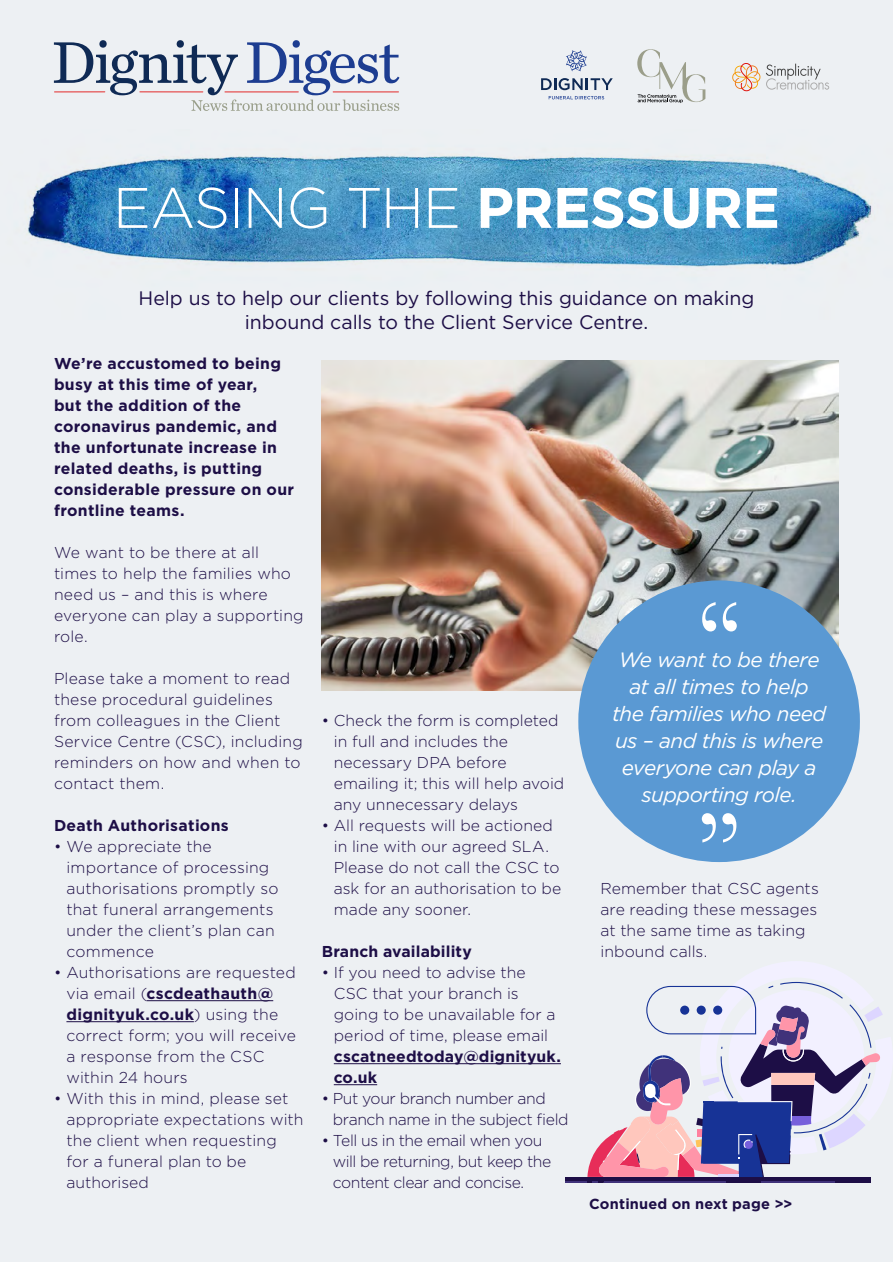
<style>
.page{position:relative;width:893px;height:1263px;background:#fff}
.page>*{position:absolute;margin:0;border:0;box-sizing:border-box;transform-origin:0 0}
.t1{font:300 57px "Gotham";letter-spacing:-.025em;color:#fff}
.t2{font:italic 20.7px/27px "Gotham";letter-spacing:-.025em;color:#fff;text-align:center}
.t3{font:19.5px/24px "Gotham";letter-spacing:-.005em;color:#1d0e46;text-align:center}
.t4{font:300 15.75px/21px "Gotham";letter-spacing:.005em;color:#1d0e46}
.t5{font:700 15.75px/21px "Gotham";letter-spacing:.02em;color:#1d0e46}
.t6{font:300 15.75px/21px "Gotham";letter-spacing:-.03em;color:#1d0e46}
.t7{font:300 15.75px/21px "Gotham";letter-spacing:-.025em;color:#1d0e46}
.t8{font:700 14.55px "Gotham";letter-spacing:.015em;color:#1d0e46}
.s1{font-weight:700}
</style>
<div class="page">
<div style="left:0;top:0;width:893px;height:1262px;background:#edf0f3"></div>
<svg style="left:54px;top:40px;width:345px;height:71px"></svg>
<svg style="left:566px;top:50px;width:21px;height:21px"></svg>
<svg style="left:541px;top:78px;width:72px;height:12px"></svg>
<svg style="left:549px;top:96px;width:55px;height:3px"></svg>
<svg style="left:637px;top:49px;width:68px;height:54px"></svg>
<svg style="left:766px;top:64px;width:63px;height:26px"></svg>
<svg style="left:732px;top:63px;width:28px;height:28px"></svg>
<hr style="left:147px;top:1000px;width:126px;height:1px;background:#1d0e46">
<hr style="left:66px;top:1021px;width:128px;height:1px;background:#1d0e46">
<hr style="left:334px;top:1063px;width:227px;height:1px;background:#1d0e46">
<hr style="left:334px;top:1084px;width:43px;height:1px;background:#1d0e46">
<img style="left:322px;top:360px;width:517px;height:330px">
<img style="left:28px;top:155px;width:844px;height:113px">
<div style="left:578px;top:580px;width:282px;height:282px;background:#5a99d3;border-radius:50%"></div>
<svg style="left:702px;top:602px;width:35px;height:29px"></svg>
<svg style="left:702px;top:813px;width:34px;height:29px"></svg>
<svg style="left:566px;top:961px;width:327px;height:222px"></svg>
<h1 class="t1" style="left:113px;top:172px;width:669px">EASING THE <span class="s1">PRESSURE</span></h1>
<p class="t3" style="left:138px;top:286px;width:617px">Help us to help our clients by following this guidance on making inbound calls to the Client Service Centre.</p>
<p class="t5" style="left:54px;top:353px;width:242px">We’re accustomed to being busy at this time of year,<br>but the addition of the coronavirus pandemic, and the unfortunate increase in related deaths, is putting considerable pressure on our frontline teams.</p>
<p class="t4" style="left:54px;top:541px;width:251px">We want to be there at all times to help the families who need us – and this is where everyone can play a supporting role.</p>
<p class="t4" style="left:54px;top:667px;width:250px">Please take a moment to read these procedural guidelines from colleagues in the Client<br>Service Centre (CSC), including reminders on how and when to contact them.</p>
<p class="t5" style="left:54px;top:815px;width:176px">Death Authorisations</p>
<p class="t4" style="left:66px;top:835px;width:213px;text-indent:-12px">• We appreciate the importance of processing authorisations promptly so that funeral arrangements under the client’s plan can commence</p>
<p class="t4" style="left:66px;top:961px;width:231px;text-indent:-12px">• Authorisations are requested via email (<span class="s1">cscdeathauth@ dignityuk.co.uk</span>) using the correct form; you will receive a response from the CSC within 24 hours</p>
<p class="t4" style="left:66px;top:1087px;width:239px;text-indent:-12px">• With this in mind, please set appropriate expectations with the client when requesting<br>for a funeral plan to be authorised</p>
<h2 class="t2" style="left:612px;top:646px;width:216px">We want to be there at all times to help the families who need us – and this is where everyone can play a supporting role.</h2>
<p class="t4" style="left:334px;top:710px;width:232px;text-indent:-12px">• Check the form is completed in full and includes the necessary DPA before emailing it; this will help avoid any unnecessary delays</p>
<p class="t4" style="left:334px;top:814px;width:229px;text-indent:-12px">• All requests will be actioned in line with our agreed SLA.<br>Please do not call the CSC to ask for an authorisation to be made any sooner.</p>
<p class="t5" style="left:322px;top:941px;width:152px">Branch availability</p>
<p class="t4" style="left:334px;top:961px;width:223px;text-indent:-12px">• If you need to advise the<br>CSC that your branch is going to be unavailable for a period of time, please email</p>
<p class="t5" style="left:334px;top:1046px;width:229px">cscatneedtoday@dignityuk. co.uk</p>
<p class="t7" style="left:333px;top:1087px;width:237px;text-indent:-11px">• Put your branch number and branch name in the subject field</p>
<p class="t6" style="left:333px;top:1129px;width:220px;text-indent:-11px">• Tell us in the email when you will be returning, but keep the content clear and concise.</p>
<p class="t4" style="left:600px;top:878px;width:220px">Remember that CSC agents are reading these messages at the same time as taking inbound calls.</p>
<p class="t8" style="left:589px;top:1194px;width:205px">Continued on next page &gt;&gt;</p>
</div>
